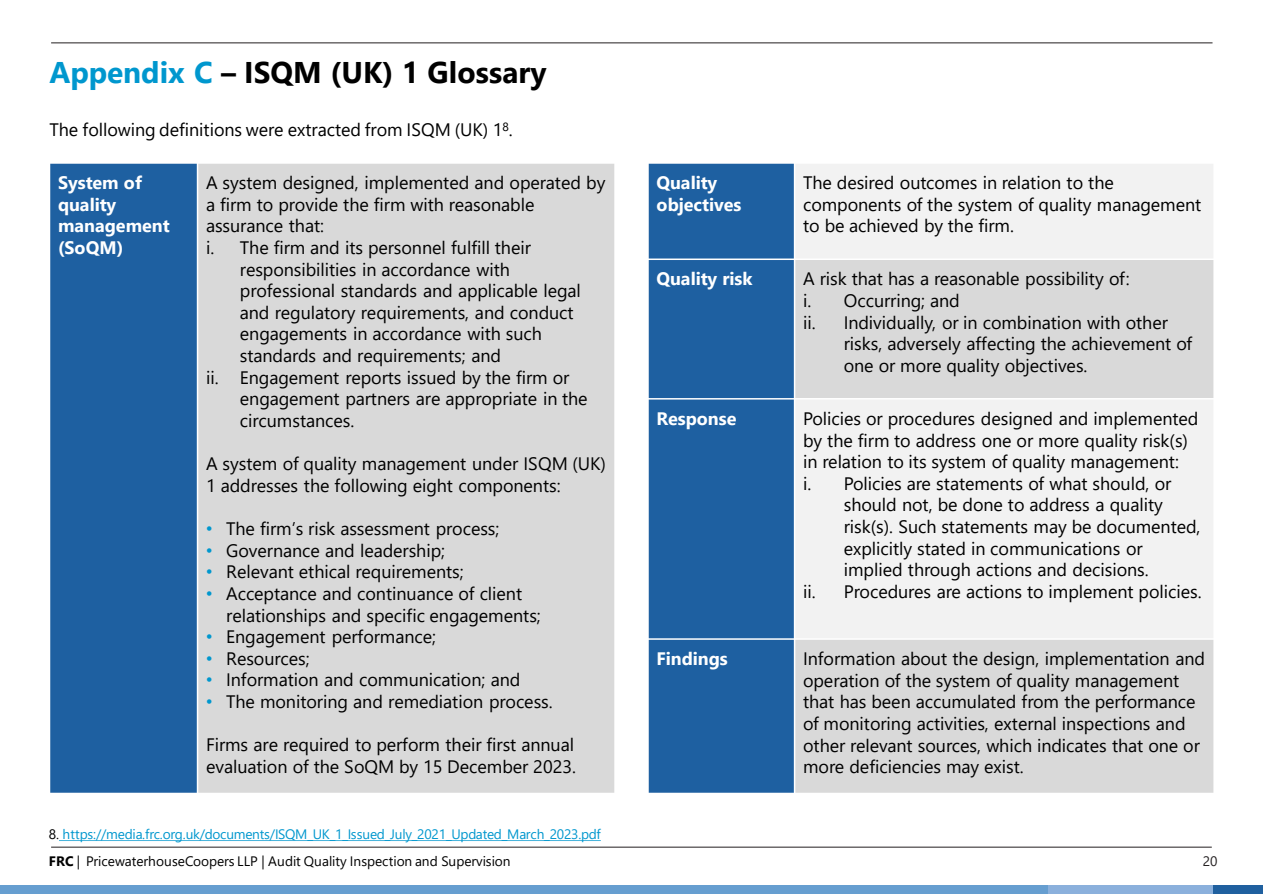
<style>
.page{position:relative;width:1263px;height:894px;background:#fff}
.page>*{position:absolute;margin:0;border:0;box-sizing:border-box;transform-origin:0 0}
.t1{font:700 29.85px "Segoe UI";color:#000}
.t2{font:18px/21.6px "Segoe UI";letter-spacing:-.005em;color:#000}
.t3{font:700 18px/21.6px "Segoe UI";color:#fff}
.t4{font:13.65px "Segoe UI";letter-spacing:-.015em;color:#0097ce}
.t5{font:13.65px "Segoe UI";letter-spacing:-.005em;color:#000}
.t6{font:13.65px "Segoe UI";color:#231f20}
.s1{color:#0097ce}
.s2{font-family:"Arial";color:#0097ce}
.s3{color:#000}
.s4{font-weight:700}
</style>
<div class="page">
<hr style="left:51px;top:42px;width:1161px;height:1px;background:#231f20">
<hr style="left:51px;top:846px;width:1161px;height:1px;background:#231f20">
<div style="left:0;top:885px;width:1048px;height:8px;background:#669ed0"></div>
<div style="left:1048px;top:885px;width:166px;height:8px;background:#8bb0dc"></div>
<div style="left:1214px;top:885px;width:49px;height:8px;background:#20609f"></div>
<svg style="left:59px;top:840px;width:542px;height:1px"></svg>
<div style="left:50px;top:163px;width:148px;height:630px;background:#1e60a1"></div>
<div style="left:198px;top:163px;width:417px;height:630px;background:#d9d9d9"></div>
<hr style="left:197px;top:162px;width:1px;height:631px;background:#fff">
<hr style="left:614px;top:162px;width:2px;height:631px;background:#fff">
<hr style="left:49px;top:162px;width:567px;height:2px;background:#fff">
<hr style="left:49px;top:792px;width:567px;height:1px;background:#fff">
<div style="left:648px;top:163px;width:147px;height:96px;background:#1e60a1"></div>
<div style="left:795px;top:163px;width:419px;height:96px;background:#f2f2f2"></div>
<div style="left:648px;top:259px;width:147px;height:139px;background:#1e60a1"></div>
<div style="left:795px;top:259px;width:419px;height:139px;background:#d9d9d9"></div>
<div style="left:648px;top:398px;width:147px;height:240px;background:#1e60a1"></div>
<div style="left:795px;top:398px;width:419px;height:240px;background:#f2f2f2"></div>
<div style="left:648px;top:638px;width:147px;height:155px;background:#1e60a1"></div>
<div style="left:795px;top:638px;width:419px;height:155px;background:#d9d9d9"></div>
<hr style="left:794px;top:162px;width:1px;height:631px;background:#fff">
<hr style="left:647px;top:258px;width:568px;height:2px;background:#fff">
<hr style="left:647px;top:398px;width:568px;height:1px;background:#fff">
<hr style="left:647px;top:638px;width:568px;height:1px;background:#fff">
<hr style="left:647px;top:162px;width:2px;height:631px;background:#fff">
<hr style="left:1213px;top:162px;width:2px;height:631px;background:#fff">
<hr style="left:647px;top:162px;width:568px;height:2px;background:#fff">
<hr style="left:647px;top:792px;width:568px;height:1px;background:#fff">
<h2 class="t1" style="left:50px;top:45px;width:499px"><span class="s1">Appendix C</span> – ISQM (UK) 1 Glossary</h2>
<p class="t2" style="left:49px;top:118px;width:465px">The following definitions were extracted from ISQM (UK) 1<sup>8</sup>.</p>
<p class="t3" style="left:58px;top:170px;width:113px">System of quality management (SoQM)</p>
<p class="t2" style="left:206px;top:170px;width:401px">A system designed, implemented and operated by a firm to provide the firm with reasonable assurance that:</p>
<p class="t2" style="left:240px;top:235px;width:342px;text-indent:-34px">i. The firm and its personnel fulfill their responsibilities in accordance with professional standards and applicable legal and regulatory requirements, and conduct engagements in accordance with such standards and requirements; and</p>
<p class="t2" style="left:240px;top:365px;width:349px;text-indent:-34px">ii. Engagement reports issued by the firm or engagement partners are appropriate in the circumstances.</p>
<p class="t2" style="left:206px;top:451px;width:401px">A system of quality management under ISQM (UK)<br>1 addresses the following eight components:</p>
<p class="t2" style="left:206px;top:516px;width:295px"><span class="s2">•</span> The firm’s risk assessment process;</p>
<p class="t2" style="left:206px;top:537px;width:240px"><span class="s2">•</span> Governance and leadership;</p>
<p class="t2" style="left:206px;top:559px;width:259px"><span class="s2">•</span> Relevant ethical requirements;</p>
<p class="t2" style="left:226px;top:581px;width:316px;text-indent:-20px"><span class="s2">•</span> Acceptance and continuance of client relationships and specific engagements;</p>
<p class="t2" style="left:206px;top:624px;width:231px"><span class="s2">•</span> Engagement performance;</p>
<p class="t2" style="left:206px;top:645px;width:105px"><span class="s2">•</span> Resources;</p>
<p class="t2" style="left:206px;top:667px;width:316px"><span class="s2">•</span> Information and communication; and</p>
<p class="t2" style="left:206px;top:689px;width:348px"><span class="s2">•</span> The monitoring and remediation process.</p>
<p class="t2" style="left:206px;top:732px;width:372px">Firms are required to perform their first annual evaluation of the SoQM by 15 December 2023.</p>
<p class="t4" style="left:49px;top:821px;width:553px"><span class="s3">8.</span> https://media.frc.org.uk/documents/ISQM_UK_1_Issued_July_2021_Updated_March_2023.pdf</p>
<p class="t5" style="left:49px;top:847px;width:463px"><span class="s4">FRC</span> | PricewaterhouseCoopers LLP | Audit Quality Inspection and Supervision</p>
<p class="t3" style="left:656px;top:170px;width:86px">Quality objectives</p>
<p class="t2" style="left:803px;top:170px;width:400px">The desired outcomes in relation to the components of the system of quality management to be achieved by the firm.</p>
<p class="t3" style="left:656px;top:267px;width:98px">Quality risk</p>
<p class="t2" style="left:803px;top:266px;width:328px">A risk that has a reasonable possibility of:</p>
<p class="t2" style="left:803px;top:288px;width:158px">i. Occurring; and</p>
<p class="t2" style="left:844px;top:310px;width:350px;text-indent:-41px">ii. Individually, or in combination with other risks, adversely affecting the achievement of one or more quality objectives.</p>
<p class="t3" style="left:656px;top:406px;width:81px">Response</p>
<p class="t2" style="left:803px;top:406px;width:397px">Policies or procedures designed and implemented by the firm to address one or more quality risk(s) in relation to its system of quality management:</p>
<p class="t2" style="left:844px;top:471px;width:358px;text-indent:-41px">i. Policies are statements of what should, or should not, be done to address a quality risk(s). Such statements may be documented, explicitly stated in communications or implied through actions and decisions.</p>
<p class="t2" style="left:803px;top:579px;width:400px">ii. Procedures are actions to implement policies.</p>
<p class="t3" style="left:656px;top:646px;width:73px">Findings</p>
<p class="t2" style="left:803px;top:646px;width:403px">Information about the design, implementation and operation of the system of quality management that has been accumulated from the performance of monitoring activities, external inspections and other relevant sources, which indicates that one or more deficiencies may exist.</p>
<p class="t6" style="left:1203px;top:847px;width:16px">20</p>
</div>
